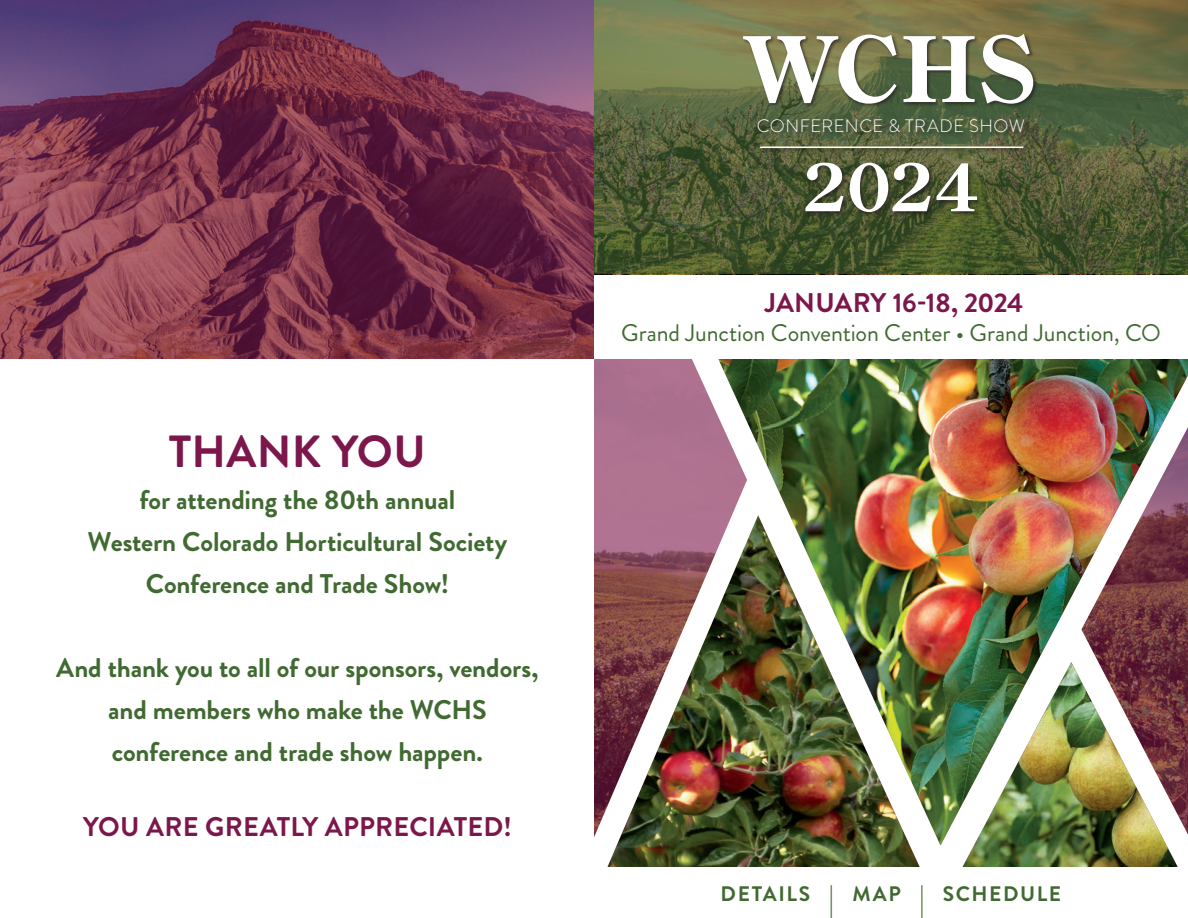
<style>
.page{position:relative;width:1188px;height:918px;background:#fff}
.page>*{position:absolute;margin:0;border:0;box-sizing:border-box;transform-origin:0 0}
.t1{font:700 90px "Century Old Style Std";color:#fff}
.t2{font:700 66px "Century Old Style Std";color:#fff}
.t3{font:700 45px "Brandon Grotesque";letter-spacing:.005em;color:#7c174b}
.t4{font:700 42px "Brandon Grotesque";color:#416a32;scale:.5 1}
.t5{font:700 27px/42px "Brandon Grotesque";letter-spacing:-.005em;color:#416a32;text-align:center}
.t6{font:700 27px "Brandon Grotesque";letter-spacing:.005em;color:#7c174b}
.t7{font:24px "Brandon Grotesque";letter-spacing:-.005em;color:#416a32}
.t8{font:700 21px "Brandon Grotesque";letter-spacing:.075em;color:#416a32}
.t9{font:300 18px "Brandon Grotesque";letter-spacing:.035em;color:#fff}
</style>
<div class="page">
<img style="left:662px;top:359px;width:526px;height:508px">
<img style="left:594px;top:426px;width:402px;height:441px">
<svg style="left:594px;top:0;width:594px;height:274px;background:#5b643b"></svg>
<div style="left:742px;top:33px;width:297px;height:185px;background:#231f20;opacity:.75"></div>
<hr style="left:760px;top:146px;width:263px;height:2px;background:#fff">
<svg style="left:0;top:0;width:594px;height:359px;background:#743754"></svg>
<h3 class="t3" style="left:169px;top:420px;width:258px">THANK YOU</h3>
<p class="t5" style="left:88px;top:480px;width:421px">for attending the 80th annual<br>Western Colorado Horticultural Society<br>Conference and Trade Show!</p>
<p class="t5" style="left:56px;top:648px;width:484px">And thank you to all of our sponsors, vendors, and members who make the WCHS conference and trade show happen.</p>
<p class="t6" style="left:83px;top:808px;width:430px">YOU ARE GREATLY APPRECIATED!</p>
<h1 class="t1" style="left:747px;top:10px;width:289px">WCHS</h1>
<p class="t9" style="left:757px;top:114px;width:270px">CONFERENCE &amp; TRADE SHOW</p>
<h2 class="t2" style="left:803px;top:144px;width:177px">2024</h2>
<p class="t6" style="left:765px;top:284px;width:260px">JANUARY 16-18, 2024</p>
<p class="t7" style="left:621px;top:316px;width:542px">Grand Junction Convention Center • Grand Junction, CO</p>
<p class="t8" style="left:721px;top:879px;width:91px">DETAILS</p>
<h3 class="t4" style="left:830px;top:879px;width:9px">|</h3>
<p class="t8" style="left:852px;top:879px;width:50px">MAP</p>
<h3 class="t4" style="left:920px;top:879px;width:9px">|</h3>
<p class="t8" style="left:943px;top:879px;width:120px">SCHEDULE</p>
</div>
